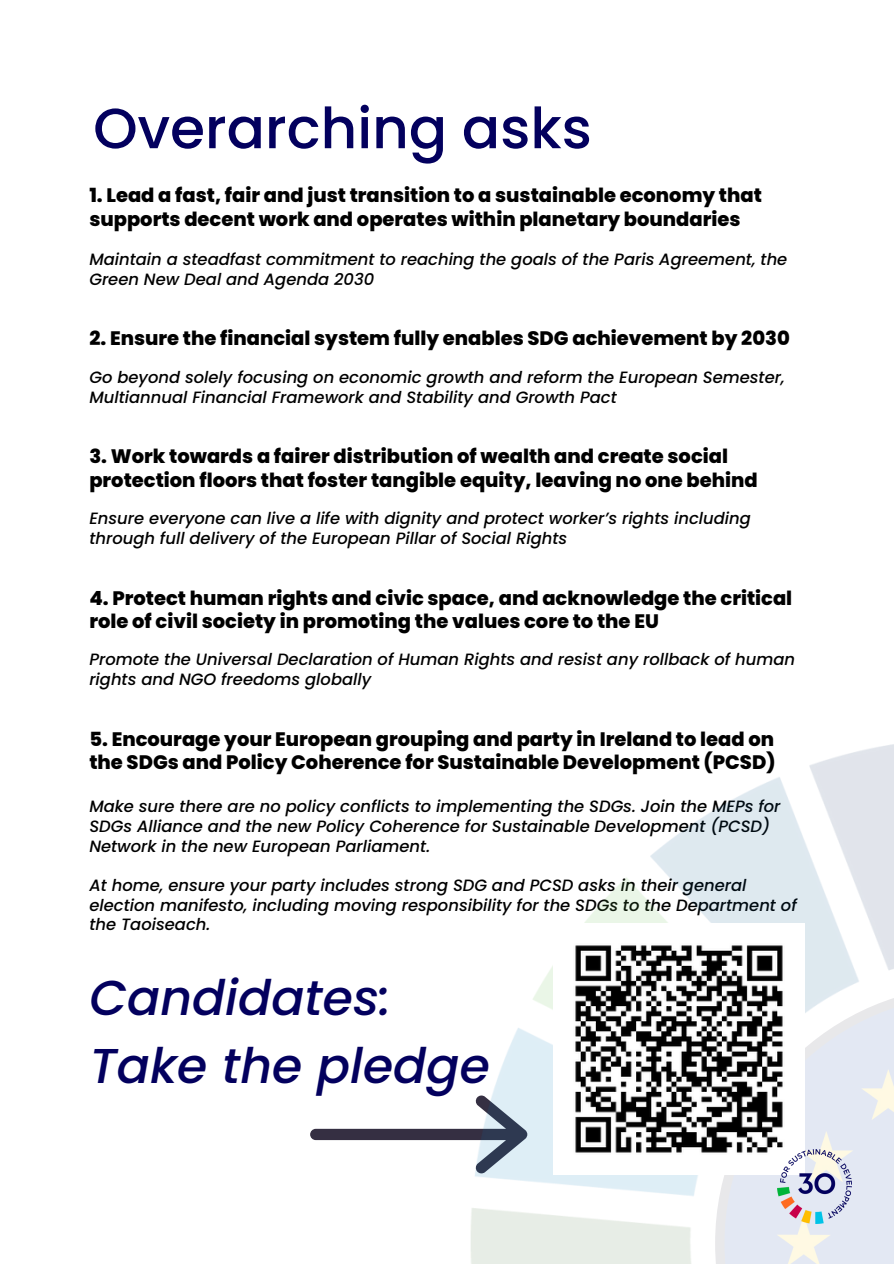
<style>
.page{position:relative;width:894px;height:1264px;background:#fff}
.page>*{position:absolute;margin:0;border:0;box-sizing:border-box;transform-origin:0 0}
.t1{font:500 56.55px "Poppins";color:#03005e}
.t2{font:italic 500 48.9px/67.5px "Poppins";color:#03005e}
.t3{font:800 19.5px/23.4px "Poppins";color:#000}
.t4{font:italic 500 16.35px/19.6px "Poppins";color:#000}
</style>
<div class="page">
<svg style="left:310px;top:1128px;width:136px;height:13px;background:#514c5c"></svg>
<img style="left:446px;top:744px;width:447px;height:519px">
<svg style="left:714px;top:985px;width:179px;height:278px;background:#e7ebf2"></svg>
<img style="left:553px;top:923px;width:251px;height:251px">
<img style="left:777px;top:1149px;width:74px;height:74px">
<p class="t1" style="left:93px;top:89px;width:500px">Overarching asks</p>
<h1 class="t3" style="left:89px;top:184px;width:674px">1. Lead a fast, fair and just transition to a sustainable economy that supports decent work and operates within planetary boundaries</h1>
<h3 class="t4" style="left:89px;top:249px;width:699px">Maintain a steadfast commitment to reaching the goals of the Paris Agreement, the<br>Green New Deal and Agenda 2030</h3>
<p class="t3" style="left:89px;top:327px;width:701px">2. Ensure the financial system fully enables SDG achievement by 2030</p>
<h3 class="t4" style="left:89px;top:367px;width:696px">Go beyond solely focusing on economic growth and reform the European Semester,<br>Multiannual Financial Framework and Stability and Growth Pact</h3>
<p class="t3" style="left:89px;top:445px;width:669px">3. Work towards a fairer distribution of wealth and create social protection floors that foster tangible equity, leaving no one behind</p>
<h3 class="t4" style="left:89px;top:508px;width:662px">Ensure everyone can live a life with dignity and protect worker’s rights including through full delivery of the European Pillar of Social Rights</h3>
<p class="t3" style="left:89px;top:586px;width:704px">4. Protect human rights and civic space, and acknowledge the critical role of civil society in promoting the values core to the EU</p>
<h3 class="t4" style="left:89px;top:650px;width:707px">Promote the Universal Declaration of Human Rights and resist any rollback of human rights and NGO freedoms globally</h3>
<p class="t3" style="left:89px;top:727px;width:687px">5. Encourage your European grouping and party in Ireland to lead on the SDGs and Policy Coherence for Sustainable Development (PCSD)</p>
<h3 class="t4" style="left:89px;top:796px;width:692px">Make sure there are no policy conflicts to implementing the SDGs. Join the MEPs for<br>SDGs Alliance and the new Policy Coherence for Sustainable Development (PCSD)<br>Network in the new European Parliament.</h3>
<p class="t4" style="left:89px;top:875px;width:708px">At home, ensure your party includes strong SDG and PCSD asks in their general election manifesto, including moving responsibility for the SDGs to the Department of the Taoiseach.</p>
<p class="t2" style="left:89px;top:964px;width:402px">Candidates:<br>Take the pledge</p>
</div>
